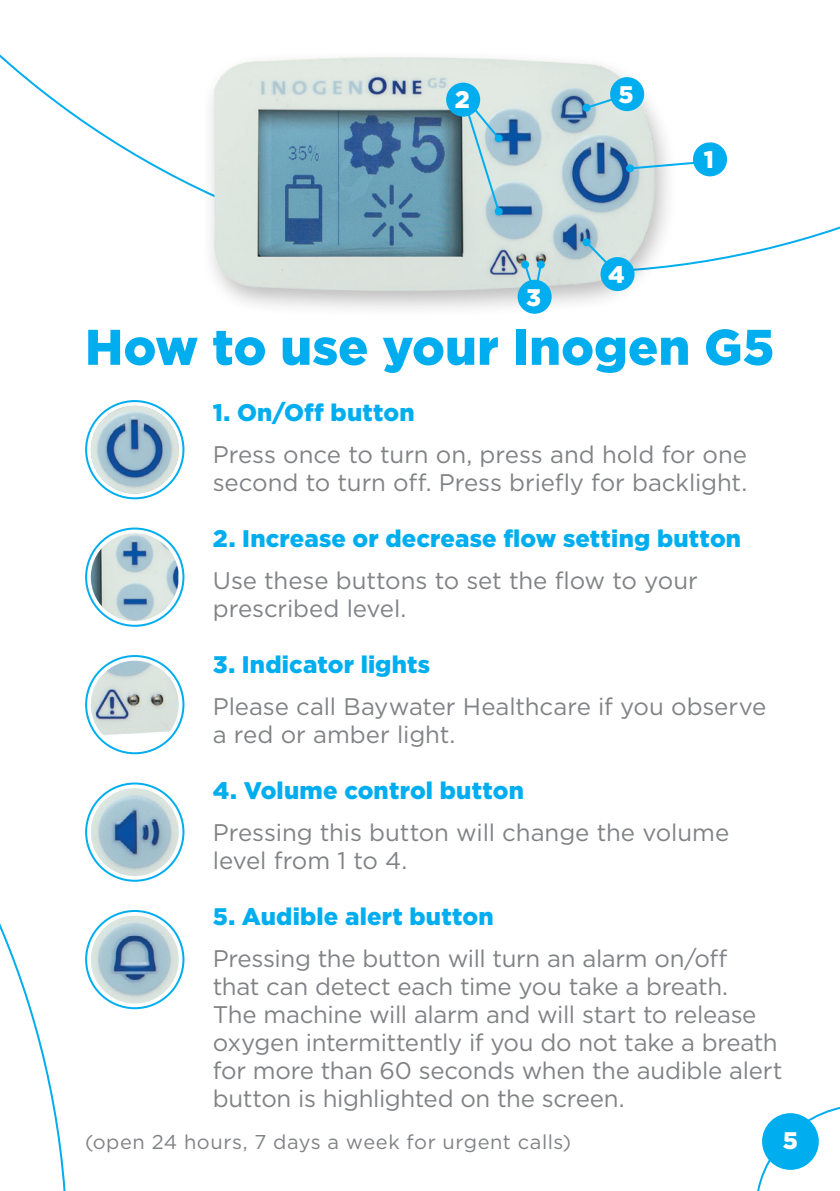
<style>
.page{position:relative;width:840px;height:1191px;background:#fff}
.page>*{position:absolute;margin:0;border:0;box-sizing:border-box;transform-origin:0 0}
.t1{font:900 50px "Gotham";letter-spacing:.005em;color:#00aeef}
.t2{font:24px/28px "Gotham";letter-spacing:-.01em;color:#808285}
.t3{font:900 24px "Gotham";letter-spacing:.005em;color:#00aeef}
.t4{font:900 24px "Gotham";color:#fff}
.t5{font:20px "Gotham";letter-spacing:.025em;color:#808285}
</style>
<div class="page">
<svg style="left:0;top:923px;width:66px;height:268px"></svg>
<img style="left:0;top:54px;width:839px;height:260px">
<div style="left:85px;top:400px;width:99px;height:99px;border:2px solid #00aeef;border-radius:50%"></div>
<div style="left:91px;top:406px;width:88px;height:87px;background:#231f20;opacity:.3"></div>
<img style="left:91px;top:406px;width:88px;height:87px;border-radius:44px">
<div style="left:85px;top:527px;width:99px;height:100px;border:2px solid #00aeef;border-radius:50%"></div>
<img style="left:91px;top:533px;width:88px;height:88px;border-radius:44px">
<div style="left:85px;top:655px;width:99px;height:99px;border:2px solid #00aeef;border-radius:50%"></div>
<img style="left:91px;top:660px;width:88px;height:88px;border-radius:44px">
<div style="left:85px;top:782px;width:99px;height:99px;border:2px solid #00aeef;border-radius:50%"></div>
<img style="left:91px;top:788px;width:88px;height:88px;border-radius:44px">
<div style="left:85px;top:910px;width:99px;height:99px;border:2px solid #00aeef;border-radius:50%"></div>
<img style="left:91px;top:915px;width:88px;height:88px;border-radius:44px">
<div style="left:692px;top:142px;width:34px;height:34px;background:#00aeef;border-radius:50%"></div>
<svg style="left:627px;top:160px;width:71px;height:11px"></svg>
<svg style="left:625px;top:164px;width:8px;height:8px"></svg>
<div style="left:494px;top:207px;width:8px;height:8px;background:#00aeef;border-radius:50%"></div>
<svg style="left:461px;top:97px;width:40px;height:117px;background:#bed5d7"></svg>
<div style="left:494px;top:134px;width:8px;height:8px;background:#00aeef;border-radius:50%"></div>
<div style="left:446px;top:83px;width:34px;height:34px;background:#00aeef;border-radius:50%"></div>
<svg style="left:583px;top:92px;width:36px;height:18px"></svg>
<div style="left:582px;top:104px;width:8px;height:8px;background:#00aeef;border-radius:50%"></div>
<div style="left:609px;top:77px;width:34px;height:34px;background:#00aeef;border-radius:50%"></div>
<svg style="left:583px;top:239px;width:36px;height:37px"></svg>
<div style="left:582px;top:238px;width:8px;height:8px;background:#00aeef;border-radius:50%"></div>
<div style="left:600px;top:257px;width:34px;height:34px;background:#00aeef;border-radius:50%"></div>
<div style="left:536px;top:261px;width:8px;height:8px;background:#00aeef;border-radius:50%"></div>
<svg style="left:522px;top:262px;width:21px;height:22px"></svg>
<div style="left:521px;top:261px;width:8px;height:8px;background:#00aeef;border-radius:50%"></div>
<div style="left:517px;top:280px;width:34px;height:34px;background:#00aeef;border-radius:50%"></div>
<svg style="left:757px;top:1107px;width:82px;height:84px"></svg>
<div style="left:761px;top:1113px;width:57px;height:56px;background:#00aeef;border-radius:50%"></div>
<p class="t4" style="left:454px;top:86px;width:16px">2</p>
<p class="t4" style="left:618px;top:81px;width:17px">5</p>
<p class="t4" style="left:526px;top:283px;width:16px">3</p>
<p class="t4" style="left:608px;top:260px;width:18px">4</p>
<p class="t4" style="left:703px;top:146px;width:12px">1</p>
<h1 class="t1" style="left:85px;top:318px;width:690px">How to use your Inogen G5</h1>
<p class="t3" style="left:213px;top:398px;width:203px">1. On/Off button</p>
<p class="t2" style="left:213px;top:440px;width:535px">Press once to turn on, press and hold for one second to turn off. Press briefly for backlight.</p>
<p class="t3" style="left:213px;top:524px;width:529px">2. Increase or decrease flow setting button</p>
<p class="t2" style="left:213px;top:566px;width:486px">Use these buttons to set the flow to your prescribed level.</p>
<p class="t3" style="left:213px;top:650px;width:219px">3. Indicator lights</p>
<p class="t2" style="left:213px;top:692px;width:554px">Please call Baywater Healthcare if you observe a red or amber light.</p>
<p class="t3" style="left:213px;top:776px;width:312px">4. Volume control button</p>
<p class="t2" style="left:213px;top:818px;width:517px">Pressing this button will change the volume level from 1 to 4.</p>
<p class="t3" style="left:213px;top:902px;width:282px">5. Audible alert button</p>
<p class="t2" style="left:213px;top:944px;width:570px">Pressing the button will turn an alarm on/off<br>that can detect each time you take a breath.<br>The machine will alarm and will start to release oxygen intermittently if you do not take a breath for more than 60 seconds when the audible alert button is highlighted on the screen.</p>
<p class="t5" style="left:85px;top:1131px;width:487px">(open 24 hours, 7 days a week for urgent calls)</p>
<p class="t4" style="left:782px;top:1126px;width:17px">5</p>
</div>
